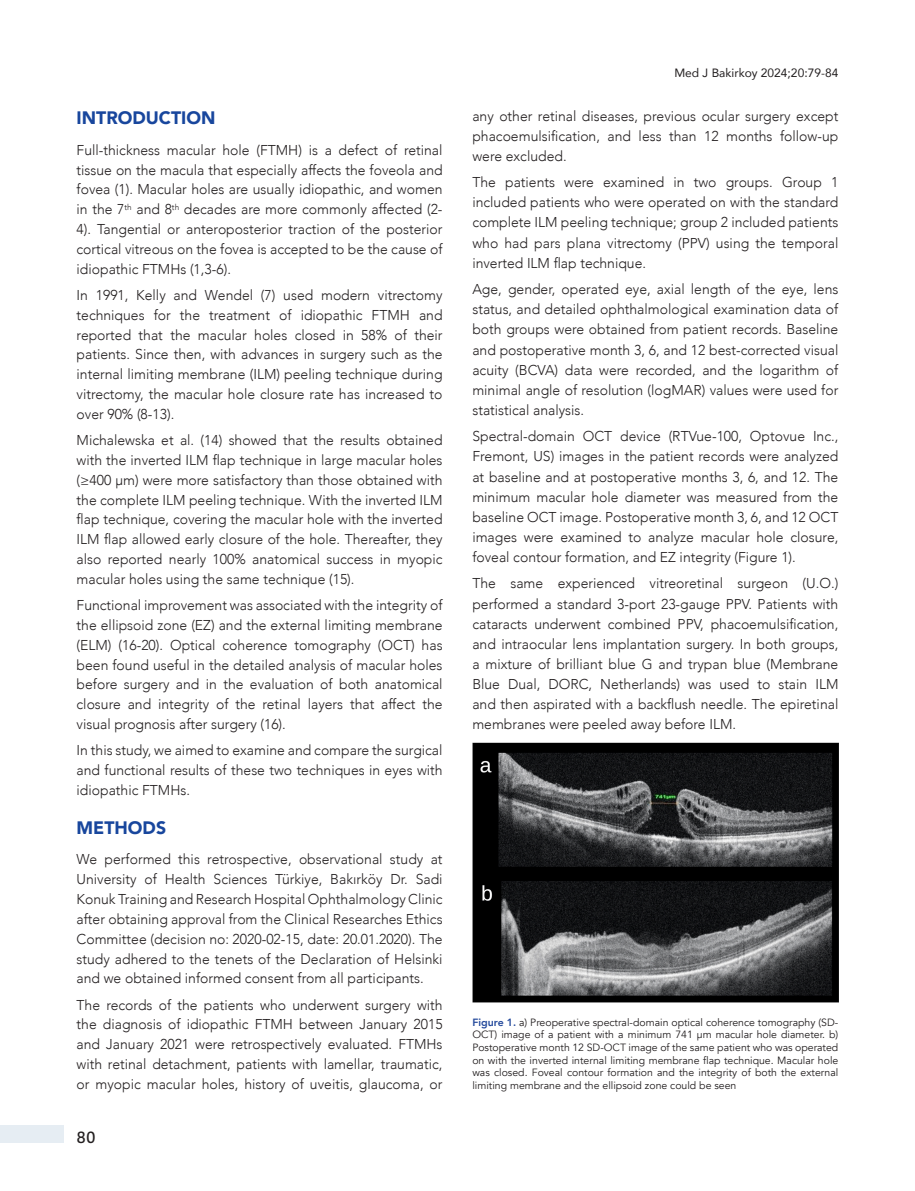
<style>
.page{position:relative;width:915px;height:1191px;background:#fff}
.page>*{position:absolute;margin:0;border:0;box-sizing:border-box;transform-origin:0 0}
.ARA_BASLIK{font:900 18px "Avenir";color:#18469d}
.t1{font:500 16.5px "Kohinoor Devanagari";color:#231f20}
.METİN{font:300 14.25px/19.8px "Avenir";color:#231f20;text-align:justify}
.t2{font:12px "Avenir";color:#231f20}
.RESİM_ALTI{font:10.5px/12.6px "Avenir";color:#231f20;text-align:justify}
.s1{font-weight:800;color:#22489b}
</style>
<div class="page">
<div style="left:0;top:1125px;width:64px;height:17px;background:#e6edf3"></div>
<img style="left:472px;top:742px;width:366px;height:260px">
<p class="ARA_BASLIK" style="left:77px;top:103px;width:140px">INTRODUCTION</p>
<p class="METİN" style="left:77px;top:140px;width:367px">Full-thickness macular hole (FTMH) is a defect of retinal tissue on the macula that especially affects the foveola and fovea (1). Macular holes are usually idiopathic, and women in the 7<sup>th</sup> and 8<sup>th</sup> decades are more commonly affected (2- 4). Tangential or anteroposterior traction of the posterior cortical vitreous on the fovea is accepted to be the cause of idiopathic FTMHs (1,3-6).</p>
<p class="METİN" style="left:77px;top:285px;width:367px">In 1991, Kelly and Wendel (7) used modern vitrectomy techniques for the treatment of idiopathic FTMH and reported that the macular holes closed in 58% of their patients. Since then, with advances in surgery such as the internal limiting membrane (ILM) peeling technique during vitrectomy, the macular hole closure rate has increased to over 90% (8-13).</p>
<p class="METİN" style="left:77px;top:430px;width:367px">Michalewska et al. (14) showed that the results obtained with the inverted ILM flap technique in large macular holes (≥400 µm) were more satisfactory than those obtained with the complete ILM peeling technique. With the inverted ILM flap technique, covering the macular hole with the inverted ILM flap allowed early closure of the hole. Thereafter, they also reported nearly 100% anatomical success in myopic macular holes using the same technique (15).</p>
<p class="METİN" style="left:77px;top:595px;width:367px">Functional improvement was associated with the integrity of the ellipsoid zone (EZ) and the external limiting membrane (ELM) (16-20). Optical coherence tomography (OCT) has been found useful in the detailed analysis of macular holes before surgery and in the evaluation of both anatomical closure and integrity of the retinal layers that affect the visual prognosis after surgery (16).</p>
<p class="METİN" style="left:77px;top:740px;width:367px">In this study, we aimed to examine and compare the surgical and functional results of these two techniques in eyes with idiopathic FTMHs.</p>
<p class="ARA_BASLIK" style="left:77px;top:812px;width:91px">METHODS</p>
<p class="METİN" style="left:77px;top:849px;width:367px">We performed this retrospective, observational study at University of Health Sciences Türkiye, Bakırköy Dr. Sadi Konuk Training and Research Hospital Ophthalmology Clinic after obtaining approval from the Clinical Researches Ethics Committee (decision no: 2020-02-15, date: 20.01.2020). The study adhered to the tenets of the Declaration of Helsinki and we obtained informed consent from all participants.</p>
<p class="METİN" style="left:77px;top:994px;width:367px">The records of the patients who underwent surgery with the diagnosis of idiopathic FTMH between January 2015 and January 2021 were retrospectively evaluated. FTMHs with retinal detachment, patients with lamellar, traumatic, or myopic macular holes, history of uveitis, glaucoma, or</p>
<p class="t1" style="left:77px;top:1127px;width:21px">80</p>
<p class="t2" style="left:674px;top:64px;width:165px">Med J Bakirkoy 2024;20:79-84</p>
<p class="METİN" style="left:472px;top:106px;width:367px">any other retinal diseases, previous ocular surgery except phacoemulsification, and less than 12 months follow-up were excluded.</p>
<p class="METİN" style="left:472px;top:172px;width:367px">The patients were examined in two groups. Group 1 included patients who were operated on with the standard complete ILM peeling technique; group 2 included patients who had pars plana vitrectomy (PPV) using the temporal inverted ILM flap technique.</p>
<p class="METİN" style="left:472px;top:279px;width:367px">Age, gender, operated eye, axial length of the eye, lens status, and detailed ophthalmological examination data of both groups were obtained from patient records. Baseline and postoperative month 3, 6, and 12 best-corrected visual acuity (BCVA) data were recorded, and the logarithm of minimal angle of resolution (logMAR) values were used for statistical analysis.</p>
<p class="METİN" style="left:472px;top:426px;width:367px">Spectral-domain OCT device (RTVue-100, Optovue Inc., Fremont, US) images in the patient records were analyzed at baseline and at postoperative months 3, 6, and 12. The minimum macular hole diameter was measured from the baseline OCT image. Postoperative month 3, 6, and 12 OCT images were examined to analyze macular hole closure, foveal contour formation, and EZ integrity (Figure 1).</p>
<p class="METİN" style="left:472px;top:573px;width:367px">The same experienced vitreoretinal surgeon (U.O.) performed a standard 3-port 23-gauge PPV. Patients with cataracts underwent combined PPV, phacoemulsification, and intraocular lens implantation surgery. In both groups, a mixture of brilliant blue G and trypan blue (Membrane Blue Dual, DORC, Netherlands) was used to stain ILM and then aspirated with a backflush needle. The epiretinal membranes were peeled away before ILM.</p>
<p class="RESİM_ALTI" style="left:472px;top:1016px;width:367px"><span class="s1">Figure 1.</span> a) Preoperative spectral-domain optical coherence tomography (SD-OCT) image of a patient with a minimum 741 µm macular hole diameter. b)<br>Postoperative month 12 SD-OCT image of the same patient who was operated on with the inverted internal limiting membrane flap technique. Macular hole was closed. Foveal contour formation and the integrity of both the external limiting membrane and the ellipsoid zone could be seen</p>
</div>
